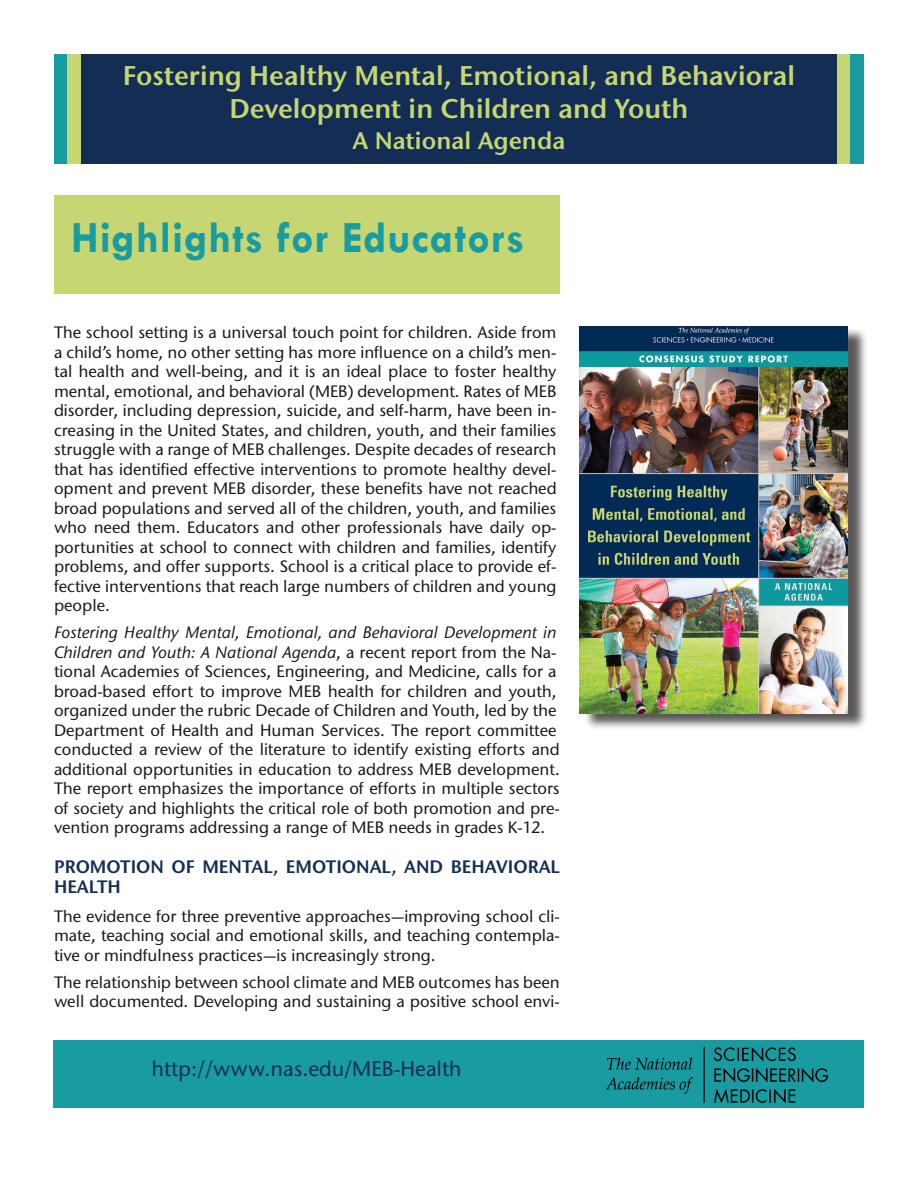
<style>
.page{position:relative;width:918px;height:1188px;background:#fff}
.page>*{position:absolute;margin:0;border:0;box-sizing:border-box;transform-origin:0 0}
.t1{font:700 45px "Tw Cen";letter-spacing:.02em;color:#189ba1}
.Report_Title{font:600 27px/33px "Stone Sans ITC Pro";color:#c6d672;text-align:center}
.Report_Title-2{font:600 24px "Stone Sans ITC Pro";color:#c6d672}
.Body_Text{font:500 21px "Stone Sans ITC Std";color:#142d54}
.A_Head{font:600 18px/20.2px "Stone Sans ITC Pro";color:#142d54}
.Body_Text-2{font:500 16.5px/19.5px "Stone Sans ITC Std";color:#191919;text-align:justify}
.s1{font-style:italic}
</style>
<div class="page">
<div style="left:54px;top:1040px;width:810px;height:68px;background:#189ba1"></div>
<img style="left:606px;top:1047px;width:223px;height:56px">
<div style="left:583px;top:327px;width:285px;height:403px;background:#231f20;opacity:.75"></div>
<img style="left:579px;top:326px;width:269px;height:388px">
<div style="left:73px;top:54px;width:774px;height:110px;background:#142d54"></div>
<div style="left:837px;top:54px;width:14px;height:110px;background:#c6d672"></div>
<div style="left:851px;top:54px;width:13px;height:110px;background:#189ba1"></div>
<div style="left:54px;top:54px;width:13px;height:110px;background:#189ba1"></div>
<div style="left:67px;top:54px;width:14px;height:110px;background:#c6d672"></div>
<div style="left:54px;top:195px;width:506px;height:99px;background:#c6d672"></div>
<p class="Report_Title" style="left:123px;top:59px;width:674px">Fostering Healthy Mental, Emotional, and Behavioral<br>Development in Children and Youth</p>
<p class="Report_Title-2" style="left:353px;top:126px;width:214px">A National Agenda</p>
<p class="t1" style="left:71px;top:211px;width:455px">Highlights for Educators</p>
<p class="Body_Text-2" style="left:54px;top:323px;width:504px">The school setting is a universal touch point for children. Aside from a child’s home, no other setting has more influence on a child’s men&shy;tal health and well-being, and it is an ideal place to foster healthy mental, emotional, and behavioral (MEB) development. Rates of MEB disorder, including depression, suicide, and self-harm, have been in&shy;creasing in the United States, and children, youth, and their families struggle with a range of MEB challenges. Despite decades of research that has identified effective interventions to promote healthy devel&shy;opment and prevent MEB disorder, these benefits have not reached broad populations and served all of the children, youth, and families who need them. Educators and other professionals have daily op&shy;portunities at school to connect with children and families, identify problems, and offer supports. School is a critical place to provide ef&shy;fective interventions that reach large numbers of children and young people.</p>
<p class="Body_Text-2" style="left:54px;top:623px;width:507px;text-align:left"><span class="s1">Fostering Healthy Mental, Emotional, and Behavioral Development in Children and Youth: A National Agenda</span>, a recent report from the Na&shy;tional Academies of Sciences, Engineering, and Medicine, calls for a broad-based effort to improve MEB health for children and youth, organized under the rubric Decade of Children and Youth, led by the Department of Health and Human Services. The report committee conducted a review of the literature to identify existing efforts and additional opportunities in education to address MEB development.<br>The report emphasizes the importance of efforts in multiple sectors of society and highlights the critical role of both promotion and pre&shy;vention programs addressing a range of MEB needs in grades K-12.</p>
<p class="A_Head" style="left:54px;top:857px;width:507px">PROMOTION OF MENTAL, EMOTIONAL, AND BEHAVIORAL<br>HEALTH</p>
<p class="Body_Text-2" style="left:54px;top:906px;width:507px">The evidence for three preventive approaches—improving school cli&shy;mate, teaching social and emotional skills, and teaching contempla&shy;tive or mindfulness practices—is increasingly strong.</p>
<p class="Body_Text-2" style="left:54px;top:972px;width:507px">The relationship between school climate and MEB outcomes has been well documented. Developing and sustaining a positive school envi-</p>
<p class="Body_Text" style="left:152px;top:1056px;width:311px">http://www.nas.edu/MEB-Health</p>
</div>
